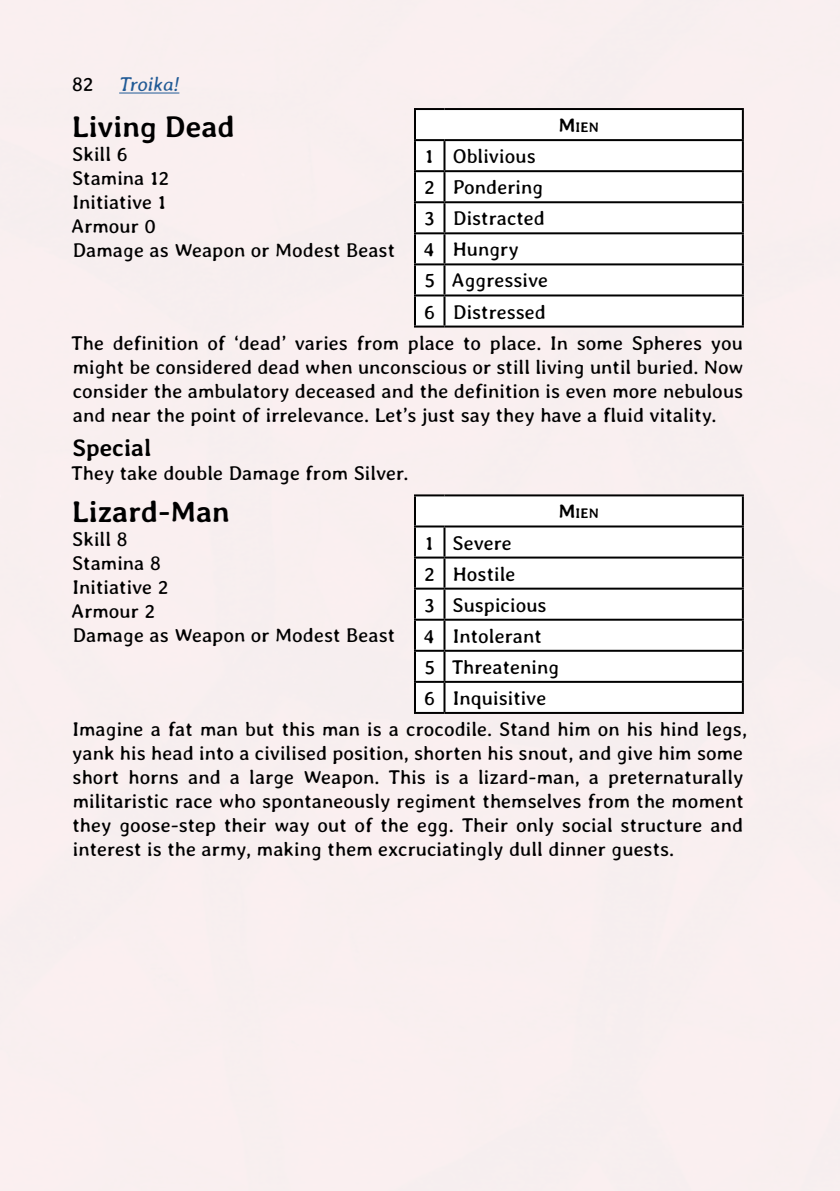
<style>
.page{position:relative;width:840px;height:1191px;background:#fff}
.page>*{position:absolute;margin:0;border:0;box-sizing:border-box;transform-origin:0 0}
.t1{font:700 30px "Averia Libre";color:#000}
.t2{font:700 24px "Averia Libre";color:#000}
.t3{font:20px/24px "Averia Libre";color:#000}
.t4{font:italic 20px "Averia Libre";letter-spacing:-.01em;color:#225b96}
.t5{font:700 14px "Averia Libre";color:#000}
.s1{font-size:20px}
</style>
<div class="page">
<div style="left:0;top:0;width:839px;height:1191px;background:#f9eff0"></div>
<hr style="left:119px;top:92px;width:60px;height:1px;background:#225b96">
<svg style="left:416px;top:110px;width:325px;height:215px"></svg>
<hr style="left:414px;top:108px;width:30px;height:2px;background:#000">
<hr style="left:414px;top:110px;width:2px;height:29px;background:#000">
<hr style="left:444px;top:108px;width:299px;height:2px;background:#000">
<hr style="left:741px;top:110px;width:2px;height:29px;background:#000">
<hr style="left:414px;top:139px;width:30px;height:2px;background:#000">
<hr style="left:414px;top:141px;width:2px;height:29px;background:#000">
<hr style="left:444px;top:139px;width:299px;height:2px;background:#000">
<hr style="left:443px;top:141px;width:2px;height:29px;background:#000">
<hr style="left:741px;top:141px;width:2px;height:29px;background:#000">
<hr style="left:414px;top:170px;width:30px;height:2px;background:#000">
<hr style="left:414px;top:172px;width:2px;height:29px;background:#000">
<hr style="left:444px;top:170px;width:299px;height:2px;background:#000">
<hr style="left:443px;top:172px;width:2px;height:29px;background:#000">
<hr style="left:741px;top:172px;width:2px;height:29px;background:#000">
<hr style="left:414px;top:201px;width:30px;height:2px;background:#000">
<hr style="left:414px;top:203px;width:2px;height:29px;background:#000">
<hr style="left:444px;top:201px;width:299px;height:2px;background:#000">
<hr style="left:443px;top:203px;width:2px;height:29px;background:#000">
<hr style="left:741px;top:203px;width:2px;height:29px;background:#000">
<hr style="left:414px;top:232px;width:30px;height:2px;background:#000">
<hr style="left:414px;top:234px;width:2px;height:29px;background:#000">
<hr style="left:444px;top:232px;width:299px;height:2px;background:#000">
<hr style="left:443px;top:234px;width:2px;height:29px;background:#000">
<hr style="left:741px;top:234px;width:2px;height:29px;background:#000">
<hr style="left:414px;top:263px;width:30px;height:2px;background:#000">
<hr style="left:414px;top:265px;width:2px;height:29px;background:#000">
<hr style="left:444px;top:263px;width:299px;height:2px;background:#000">
<hr style="left:443px;top:265px;width:2px;height:29px;background:#000">
<hr style="left:741px;top:265px;width:2px;height:29px;background:#000">
<hr style="left:414px;top:294px;width:30px;height:2px;background:#000">
<hr style="left:414px;top:296px;width:2px;height:29px;background:#000">
<hr style="left:414px;top:325px;width:30px;height:2px;background:#000">
<hr style="left:444px;top:294px;width:299px;height:2px;background:#000">
<hr style="left:443px;top:296px;width:2px;height:29px;background:#000">
<hr style="left:741px;top:296px;width:2px;height:29px;background:#000">
<hr style="left:444px;top:325px;width:299px;height:2px;background:#000">
<svg style="left:416px;top:496px;width:325px;height:216px"></svg>
<hr style="left:414px;top:494px;width:30px;height:2px;background:#000">
<hr style="left:414px;top:496px;width:2px;height:29px;background:#000">
<hr style="left:444px;top:494px;width:299px;height:2px;background:#000">
<hr style="left:741px;top:496px;width:2px;height:29px;background:#000">
<hr style="left:414px;top:525px;width:30px;height:2px;background:#000">
<hr style="left:414px;top:527px;width:2px;height:29px;background:#000">
<hr style="left:444px;top:525px;width:299px;height:2px;background:#000">
<hr style="left:443px;top:527px;width:2px;height:29px;background:#000">
<hr style="left:741px;top:527px;width:2px;height:29px;background:#000">
<hr style="left:414px;top:556px;width:30px;height:2px;background:#000">
<hr style="left:414px;top:558px;width:2px;height:29px;background:#000">
<hr style="left:444px;top:556px;width:299px;height:2px;background:#000">
<hr style="left:443px;top:558px;width:2px;height:29px;background:#000">
<hr style="left:741px;top:558px;width:2px;height:29px;background:#000">
<hr style="left:414px;top:587px;width:30px;height:2px;background:#000">
<hr style="left:414px;top:589px;width:2px;height:29px;background:#000">
<hr style="left:444px;top:587px;width:299px;height:2px;background:#000">
<hr style="left:443px;top:589px;width:2px;height:29px;background:#000">
<hr style="left:741px;top:589px;width:2px;height:29px;background:#000">
<hr style="left:414px;top:618px;width:30px;height:2px;background:#000">
<hr style="left:414px;top:620px;width:2px;height:30px;background:#000">
<hr style="left:444px;top:618px;width:299px;height:2px;background:#000">
<hr style="left:443px;top:620px;width:2px;height:30px;background:#000">
<hr style="left:741px;top:620px;width:2px;height:30px;background:#000">
<hr style="left:414px;top:650px;width:30px;height:2px;background:#000">
<hr style="left:414px;top:652px;width:2px;height:29px;background:#000">
<hr style="left:444px;top:650px;width:299px;height:2px;background:#000">
<hr style="left:443px;top:652px;width:2px;height:29px;background:#000">
<hr style="left:741px;top:652px;width:2px;height:29px;background:#000">
<hr style="left:414px;top:681px;width:30px;height:2px;background:#000">
<hr style="left:414px;top:683px;width:2px;height:29px;background:#000">
<hr style="left:444px;top:681px;width:299px;height:2px;background:#000">
<hr style="left:443px;top:683px;width:2px;height:29px;background:#000">
<hr style="left:741px;top:683px;width:2px;height:29px;background:#000">
<hr style="left:414px;top:712px;width:30px;height:2px;background:#000">
<hr style="left:444px;top:712px;width:299px;height:2px;background:#000">
<p class="t3" style="left:72px;top:72px;width:23px">82</p>
<p class="t4" style="left:119px;top:72px;width:62px">Troika!</p>
<h1 class="t1" style="left:72px;top:108px;width:164px">Living Dead</h1>
<p class="t3" style="left:71px;top:142px;width:325px">Skill 6<br>Stamina 12<br>Initiative 1<br>Armour 0<br>Damage as Weapon or Modest Beast</p>
<p class="t5" style="left:558px;top:119px;width:40px"><span class="s1">M</span> IEN</p>
<p class="t3" style="left:425px;top:144px;width:112px">1 Oblivious</p>
<p class="t3" style="left:424px;top:175px;width:121px">2 Pondering</p>
<p class="t3" style="left:424px;top:206px;width:122px">3 Distracted</p>
<p class="t3" style="left:423px;top:237px;width:97px">4 Hungry</p>
<p class="t3" style="left:424px;top:268px;width:125px">5 Aggressive</p>
<p class="t3" style="left:424px;top:299px;width:123px">6 Distressed</p>
<p class="t3" style="left:71px;top:330px;width:673px">The definition of ‘dead’ varies from place to place. In some Spheres you</p>
<p class="t3" style="left:73px;top:354px;width:672px;text-align:justify">might be considered dead when unconscious or still living until buried. Now consider the ambulatory deceased and the definition is even more nebulous and near the point of irrelevance. Let’s just say they have a fluid vitality.</p>
<p class="t2" style="left:72px;top:434px;width:81px">Special</p>
<p class="t3" style="left:71px;top:461px;width:339px">They take double Damage from Silver.</p>
<h1 class="t1" style="left:72px;top:494px;width:159px">Lizard-Man</h1>
<p class="t3" style="left:71px;top:527px;width:325px">Skill 8<br>Stamina 8<br>Initiative 2<br>Armour 2<br>Damage as Weapon or Modest Beast</p>
<p class="t5" style="left:558px;top:505px;width:40px"><span class="s1">M</span> IEN</p>
<p class="t3" style="left:425px;top:530px;width:88px">1 Severe</p>
<p class="t3" style="left:424px;top:561px;width:93px">2 Hostile</p>
<p class="t3" style="left:424px;top:592px;width:124px">3 Suspicious</p>
<p class="t3" style="left:423px;top:624px;width:120px">4 Intolerant</p>
<p class="t3" style="left:424px;top:655px;width:136px">5 Threatening</p>
<p class="t3" style="left:424px;top:686px;width:123px">6 Inquisitive</p>
<p class="t3" style="left:72px;top:717px;width:675px">Imagine a fat man but this man is a crocodile. Stand him on his hind legs,</p>
<p class="t3" style="left:72px;top:741px;width:672px;text-align:justify">yank his head into a civilised position, shorten his snout, and give him some short horns and a large Weapon. This is a lizard-man, a preternaturally militaristic race who spontaneously regiment themselves from the moment they goose-step their way out of the egg. Their only social structure and interest is the army, making them excruciatingly dull dinner guests.</p>
</div>
